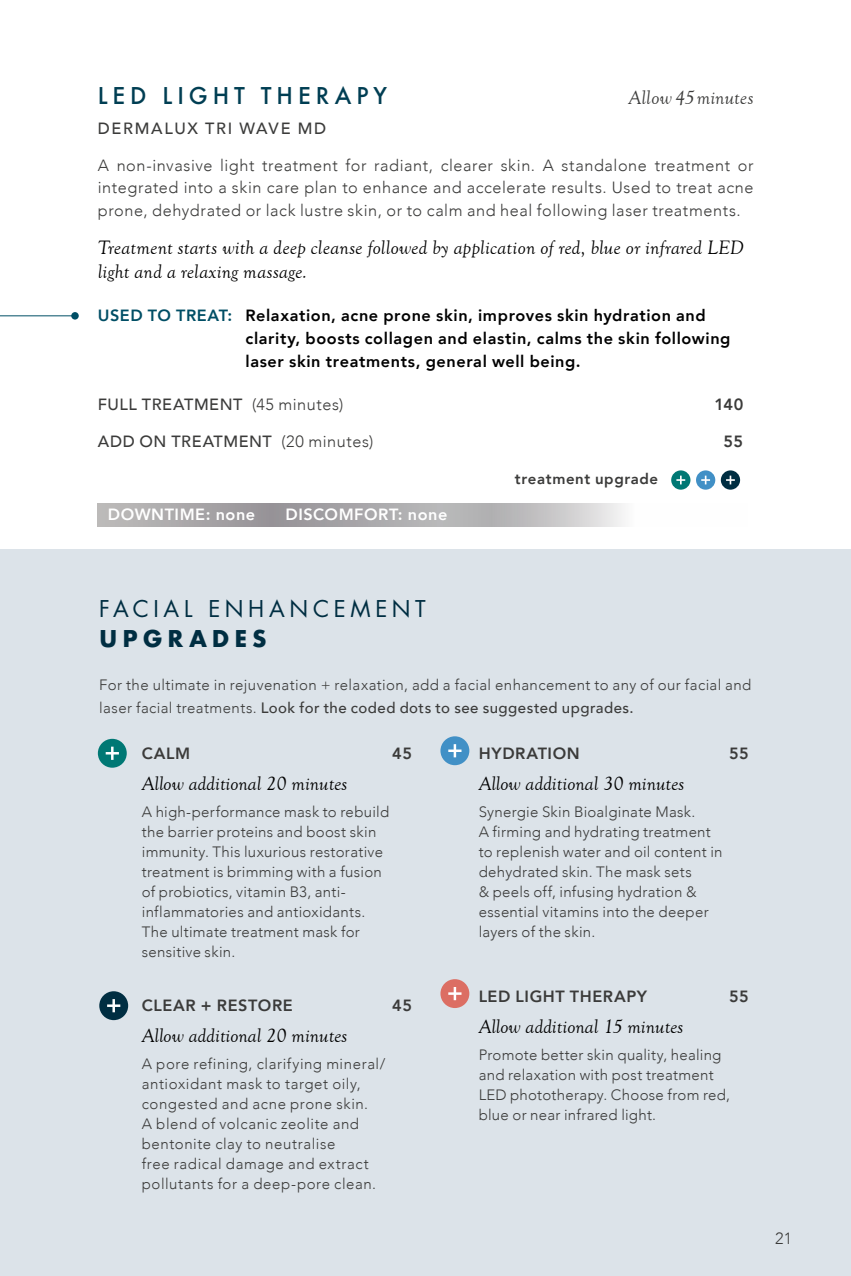
<style>
.page{position:relative;width:851px;height:1276px;background:#fff}
.page>*{position:absolute;margin:0;border:0;box-sizing:border-box;transform-origin:0 0}
.t1{font:22.5px "Futura";letter-spacing:.205em;color:#002e42}
.t2{font:500 22.5px "Futura";letter-spacing:.215em;color:#003e53}
.t3{font:700 22.5px "Futura";letter-spacing:.215em;color:#002e42}
.t4{font:italic 20px/24px "Goudy Old Style T";color:#000}
.t5{font:italic 20px "Goudy Old Style T";letter-spacing:.015em;color:#3b3b3a}
.t6{font:300 16.25px/22.5px "Avenir";letter-spacing:.035em;color:#3b3b3a;text-align:justify}
.t7{font:800 16.25px/22.5px "Avenir";letter-spacing:.04em;color:#000}
.t8{font:800 16.25px "Avenir";letter-spacing:.035em;color:#3b3b3a}
.t9{font:500 16.25px "Avenir";letter-spacing:.035em;color:#3b3b3a}
.t10{font:800 16.25px "Avenir";letter-spacing:.035em;color:#fff}
.t11{font:500 16.25px "Avenir";letter-spacing:.105em;color:#3b3b3a}
.t12{font:300 15px/20px "Avenir";letter-spacing:.02em;color:#3b3b3a}
.t13{font:300 15px/20px "Avenir";letter-spacing:.04em;color:#3b3b3a}
.t14{font:800 15px "Avenir";letter-spacing:.04em;color:#3b3b3a}
.s1{color:#004e65}
.s2{font-weight:300}
.s3{font-weight:500}
</style>
<div class="page">
<div style="left:0;top:549px;width:850px;height:727px;background:#dce3e9"></div>
<hr style="left:0;top:315px;width:75px;height:1px;background:#004e65">
<div style="left:71px;top:312px;width:8px;height:7px;background:#004e65;border-radius:50%"></div>
<div style="left:440px;top:979px;width:29px;height:29px;background:#dc6e63;border-radius:50%"></div>
<svg style="left:448px;top:987px;width:13px;height:13px"></svg>
<div style="left:98px;top:739px;width:29px;height:28px;background:#007874;border-radius:50%"></div>
<svg style="left:106px;top:746px;width:13px;height:14px"></svg>
<div style="left:440px;top:736px;width:29px;height:29px;background:#4190c6;border-radius:50%"></div>
<svg style="left:448px;top:744px;width:13px;height:13px"></svg>
<div style="left:671px;top:470px;width:19px;height:20px;background:#007874;border-radius:50%"></div>
<svg style="left:676px;top:475px;width:9px;height:9px"></svg>
<div style="left:696px;top:470px;width:19px;height:20px;background:#4190c6;border-radius:50%"></div>
<svg style="left:701px;top:475px;width:9px;height:9px"></svg>
<svg style="left:720px;top:470px;width:20px;height:20px"></svg>
<svg style="left:726px;top:475px;width:8px;height:9px"></svg>
<div style="left:99px;top:991px;width:29px;height:29px;background:#002e42;border-radius:50%"></div>
<svg style="left:107px;top:999px;width:13px;height:13px"></svg>
<svg style="left:98px;top:504px;width:526px;height:22px;background:#b3b1b3"></svg>
<h1 class="t2" style="left:98px;top:80px;width:291px">LED LIGHT THERAPY</h1>
<h2 class="t5" style="left:628px;top:87px;width:127px">Allow 45 minutes</h2>
<p class="t11" style="left:98px;top:114px;width:230px">DERMALUX TRI WAVE MD</p>
<p class="t6" style="left:98px;top:154px;width:657px">A non-invasive light treatment for radiant, clearer skin. A standalone treatment or integrated into a skin care plan to enhance and accelerate results. Used to treat acne prone, dehydrated or lack lustre skin, or to calm and heal following laser treatments.</p>
<h2 class="t4" style="left:98px;top:236px;width:647px">Treatment starts with a deep cleanse followed by application of red, blue or infrared LED light and a relaxing massage.</h2>
<p class="t7" style="left:245px;top:305px;width:486px;text-indent:-148px"><span class="s1">USED TO TREAT:</span> Relaxation, acne prone skin, improves skin hydration and clarity, boosts collagen and elastin, calms the skin following laser skin treatments, general well being.</p>
<p class="t9" style="left:98px;top:390px;width:247px">FULL TREATMENT <span class="s2">(45 minutes)</span></p>
<p class="t8" style="left:714px;top:392px;width:30px">140</p>
<p class="t9" style="left:98px;top:427px;width:277px">ADD ON TREATMENT <span class="s2">(20 minutes)</span></p>
<p class="t8" style="left:723px;top:429px;width:21px">55</p>
<p class="t14" style="left:515px;top:467px;width:145px">treatment upgrade</p>
<p class="t10" style="left:108px;top:502px;width:149px">DOWNTIME: none</p>
<p class="t10" style="left:285px;top:502px;width:163px">DISCOMFORT: none</p>
<h1 class="t1" style="left:99px;top:593px;width:328px">FACIAL ENHANCEMENT</h1>
<h1 class="t3" style="left:99px;top:622px;width:169px">UPGRADES</h1>
<p class="t12" style="left:99px;top:674px;width:653px;line-height:22.5px">For the ultimate in rejuvenation + relaxation, add a facial enhancement to any of our facial and laser facial treatments. <span class="s3">Look for the coded dots to see suggested upgrades.</span></p>
<p class="t8" style="left:142px;top:741px;width:50px">CALM</p>
<p class="t8" style="left:392px;top:741px;width:21px">45</p>
<h2 class="t4" style="left:142px;top:772px;width:207px">Allow additional 20 minutes</h2>
<p class="t12" style="left:142px;top:802px;width:249px">A high-performance mask to rebuild the barrier proteins and boost skin immunity. This luxurious restorative treatment is brimming with a fusion of probiotics, vitamin B3, anti&shy;inflammatories and antioxidants.<br>The ultimate treatment mask for sensitive skin.</p>
<p class="t8" style="left:478px;top:741px;width:103px">HYDRATION</p>
<p class="t8" style="left:729px;top:741px;width:21px">55</p>
<h2 class="t4" style="left:478px;top:772px;width:207px">Allow additional 30 minutes</h2>
<p class="t12" style="left:478px;top:802px;width:245px">Synergie Skin Bioalginate Mask.<br>A firming and hydrating treatment to replenish water and oil content in dehydrated skin. The mask sets<br>&amp; peels off, infusing hydration &amp; essential vitamins into the deeper layers of the skin.</p>
<p class="t8" style="left:142px;top:992px;width:152px">CLEAR + RESTORE</p>
<p class="t8" style="left:392px;top:992px;width:21px">45</p>
<h2 class="t4" style="left:142px;top:1024px;width:207px">Allow additional 20 minutes</h2>
<p class="t13" style="left:142px;top:1054px;width:245px">A pore refining, clarifying mineral/ antioxidant mask to target oily, congested and acne prone skin.<br>A blend of volcanic zeolite and bentonite clay to neutralise<br>free radical damage and extract pollutants for a deep-pore clean.</p>
<p class="t8" style="left:478px;top:983px;width:170px">LED LIGHT THERAPY</p>
<p class="t8" style="left:729px;top:983px;width:21px">55</p>
<h2 class="t4" style="left:478px;top:1014px;width:206px">Allow additional 15 minutes</h2>
<p class="t12" style="left:478px;top:1044px;width:253px">Promote better skin quality, healing and relaxation with post treatment LED phototherapy. Choose from red, blue or near infrared light.</p>
<p class="t6" style="left:775px;top:1227px;width:19px">21</p>
</div>
